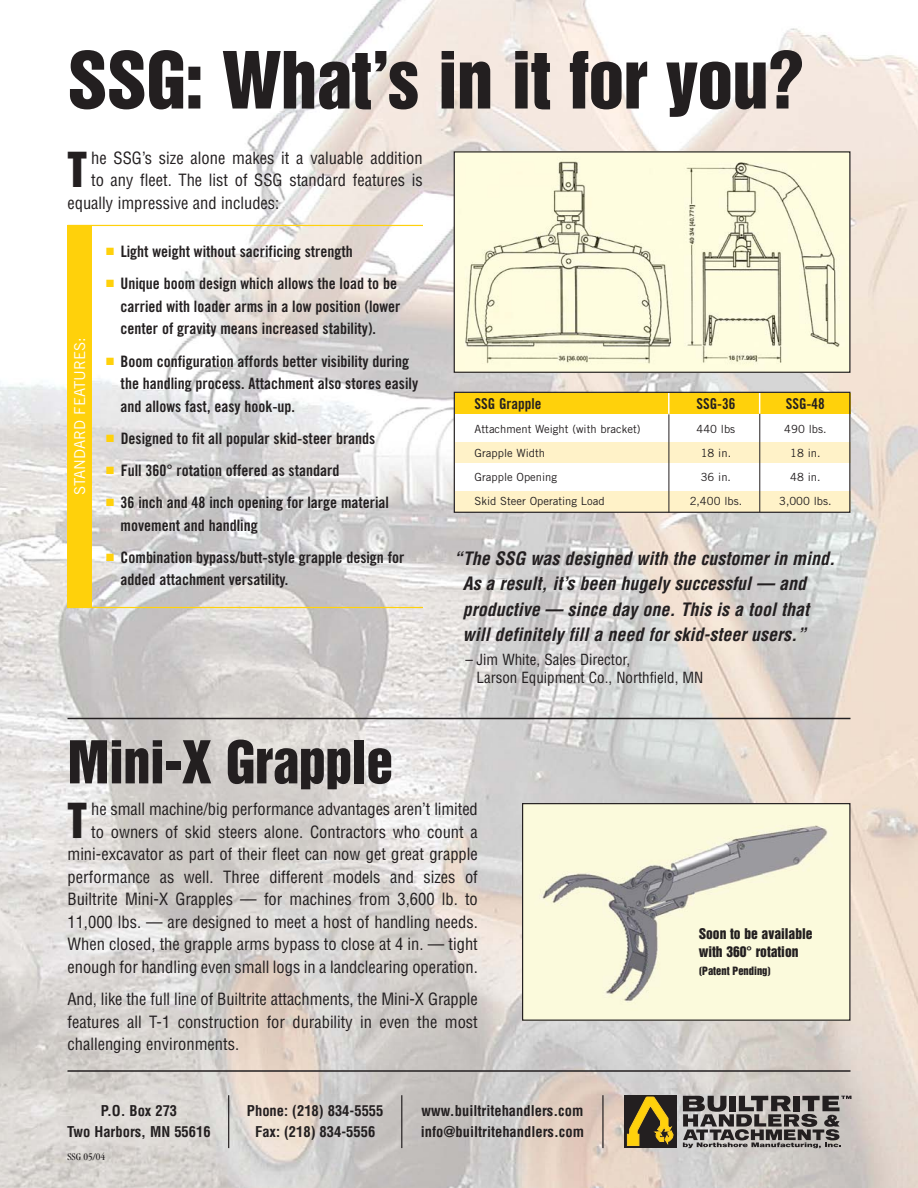
<style>
.page{position:relative;width:918px;height:1188px;background:#fff}
.page>*{position:absolute;margin:0;border:0;box-sizing:border-box;transform-origin:0 0}
.t1{font:72px "Helvetica Inserat";letter-spacing:-.01em;color:#231f20}
.t2{font:54px "Helvetica Inserat";letter-spacing:-.01em;color:#231f20}
.t3{font:44.1px "Helvetica Inserat";color:#231f20}
.t4{font:italic 700 condensed 18px/25.5px "Helvetica";color:#231f20}
.t5{font:condensed 16.5px/22.5px "Helvetica";color:#231f20;text-align:right}
.t6{font:15.75px/22.5px "Trade Gothic Bold Cond Twenty";color:#231f20}
.t7{font:condensed 15px/18px "Helvetica";color:#231f20}
.t8{font:15px "Trade Gothic Bold Cond Twenty";color:#231f20}
.t9{font:15px "Trade Gothic";color:#fff}
.t10{font:700 condensed 14.55px/21.1px "Helvetica";color:#231f20;text-align:center}
.t11{font:13.5px/18px "Helvetica Inserat";color:#231f20}
.t12{font:11.25px "Trade Gothic";color:#231f20}
.t13{font:10.5px "Helvetica Inserat";color:#231f20}
.t14{font:condensed 10.5px "Garamond";color:#231f20}
.s1{color:#ffd10b}
</style>
<div class="page">
<img style="left:0;top:0;width:918px;height:1188px">
<hr style="left:228px;top:1095px;width:1px;height:53px;background:#231f20">
<hr style="left:602px;top:1095px;width:2px;height:53px;background:#231f20">
<hr style="left:401px;top:1095px;width:1px;height:53px;background:#231f20">
<div style="left:625px;top:1095px;width:52px;height:53px;background:#231f20"></div>
<svg style="left:627px;top:1096px;width:47px;height:50px"></svg>
<svg style="left:683px;top:1096px;width:169px;height:52px;background:#7d7977"></svg>
<img style="left:456px;top:153px;width:392px;height:218px">
<div style="left:454px;top:151px;width:396px;height:222px;border:1px solid #231f20"></div>
<img style="left:524px;top:805px;width:324px;height:214px">
<div style="left:522px;top:803px;width:328px;height:218px;border:1px solid #231f20"></div>
<hr style="left:68px;top:718px;width:782px;height:1px;background:#231f20">
<hr style="left:68px;top:1070px;width:782px;height:2px;background:#231f20">
<div style="left:455px;top:394px;width:395px;height:117px;background:#fff"></div>
<div style="left:455px;top:491px;width:395px;height:21px;background:#fff2c8"></div>
<div style="left:455px;top:442px;width:395px;height:21px;background:#fff2c8"></div>
<div style="left:455px;top:393px;width:395px;height:21px;background:#ffd10b"></div>
<hr style="left:668px;top:414px;width:1px;height:99px;background:#231f20">
<hr style="left:759px;top:414px;width:1px;height:98px;background:#231f20">
<hr style="left:668px;top:392px;width:2px;height:22px;background:#fff">
<svg style="left:759px;top:394px;width:1px;height:20px"></svg>
<div style="left:454px;top:392px;width:396px;height:121px;border:1px solid #231f20"></div>
<div style="left:68px;top:225px;width:24px;height:383px;background:#ffd10b"></div>
<hr style="left:68px;top:225px;width:355px;height:1px;background:#ffd10b">
<hr style="left:68px;top:607px;width:355px;height:1px;background:#ffd10b">
<h1 class="t1" style="left:68px;top:51px;width:738px">SSG: What’s in it for you?</h1>
<p class="t5" style="left:91px;top:148px;width:333px">he SSG’s size alone makes it a valuable addition</p>
<p class="t5" style="left:91px;top:170px;width:333px">to any fleet. The list of SSG standard features is</p>
<p class="t5" style="left:67px;top:193px;width:213px">equally impressive and includes:</p>
<h3 class="t3" style="left:68px;top:151px;width:21px">T</h3>
<p class="t9" style="left:74px;top:495px;width:160px;rotate:-90deg">STANDARD FEATURES:</p>
<p class="t6" style="left:106px;top:241px;width:248px"><span class="s1">■</span> Light weight without sacrificing strength</p>
<p class="t6" style="left:121px;top:274px;width:281px;text-indent:-15px"><span class="s1">■</span> Unique boom design which allows the load to be carried with loader arms in a low position (lower center of gravity means increased stability).</p>
<p class="t6" style="left:121px;top:351px;width:299px;text-indent:-15px"><span class="s1">■</span> Boom configuration affords better visibility during the handling process. Attachment also stores easily and allows fast, easy hook-up.</p>
<p class="t6" style="left:106px;top:428px;width:271px"><span class="s1">■</span> Designed to fit all popular skid-steer brands</p>
<p class="t6" style="left:106px;top:460px;width:235px"><span class="s1">■</span> Full 360° rotation offered as standard</p>
<p class="t6" style="left:121px;top:493px;width:270px;text-indent:-15px"><span class="s1">■</span> 36 inch and 48 inch opening for large material movement and handling</p>
<p class="t6" style="left:121px;top:547px;width:285px;text-indent:-15px"><span class="s1">■</span> Combination bypass/butt-style grapple design for added attachment versatility.</p>
<h2 class="t2" style="left:68px;top:740px;width:327px">Mini-X Grapple</h2>
<p class="t8" style="left:475px;top:398px;width:68px">SSG Grapple</p>
<p class="t8" style="left:696px;top:398px;width:41px">SSG-36</p>
<p class="t8" style="left:786px;top:398px;width:41px">SSG-48</p>
<p class="t12" style="left:475px;top:425px;width:167px">Attachment Weight (with bracket)</p>
<p class="t12" style="left:697px;top:425px;width:40px">440 lbs</p>
<p class="t12" style="left:784px;top:425px;width:44px">490 lbs.</p>
<p class="t12" style="left:475px;top:449px;width:72px">Grapple Width</p>
<p class="t12" style="left:701px;top:449px;width:32px">18 in.</p>
<p class="t12" style="left:790px;top:449px;width:32px">18 in.</p>
<p class="t12" style="left:475px;top:473px;width:84px">Grapple Opening</p>
<p class="t12" style="left:701px;top:473px;width:32px">36 in.</p>
<p class="t12" style="left:790px;top:473px;width:32px">48 in.</p>
<p class="t12" style="left:475px;top:497px;width:132px">Skid Steer Operating Load</p>
<p class="t12" style="left:690px;top:497px;width:54px">2,400 lbs.</p>
<p class="t12" style="left:779px;top:497px;width:54px">3,000 lbs.</p>
<p class="t4" style="left:463px;top:547px;width:378px;text-indent:-9px">“The SSG was designed with the customer in mind.<br>As a result, it’s been hugely successful — and productive — since day one. This is a tool that will definitely fill a need for skid-steer users.”</p>
<p class="t7" style="left:477px;top:652px;width:228px;text-indent:-11px">– Jim White, Sales Director,<br>Larson Equipment Co., Northfield, MN</p>
<p class="t5" style="left:67px;top:800px;width:412px">he small machine/big performance advantages aren’t limited<br>to owners of skid steers alone. Contractors who count a mini-excavator as part of their fleet can now get great grapple performance as well. Three different models and sizes of Builtrite Mini-X Grapples — for machines from 3,600 lb. to 11,000 lbs. — are designed to meet a host of handling needs.<br>When closed, the grapple arms bypass to close at 4 in. — tight enough for handling even small logs in a landclearing operation.</p>
<p class="t5" style="left:67px;top:989px;width:412px;text-align:justify">And, like the full line of Builtrite attachments, the Mini-X Grapple features all T-1 construction for durability in even the most challenging environments.</p>
<h3 class="t3" style="left:68px;top:803px;width:21px">T</h3>
<p class="t10" style="left:67px;top:1101px;width:145px">P.O. Box 273<br>Two Harbors, MN 55616</p>
<p class="t10" style="left:247px;top:1101px;width:138px">Phone: (218) 834-5555<br>Fax: (218) 834-5556</p>
<p class="t10" style="left:421px;top:1101px;width:165px;text-align:left">www.builtritehandlers.com info@builtritehandlers.com</p>
<p class="t14" style="left:68px;top:1153px;width:39px">SSG 05/04</p>
<p class="t11" style="left:699px;top:925px;width:115px">Soon to be available with 360° rotation</p>
<p class="t13" style="left:699px;top:967px;width:74px">(Patent Pending)</p>
</div>
